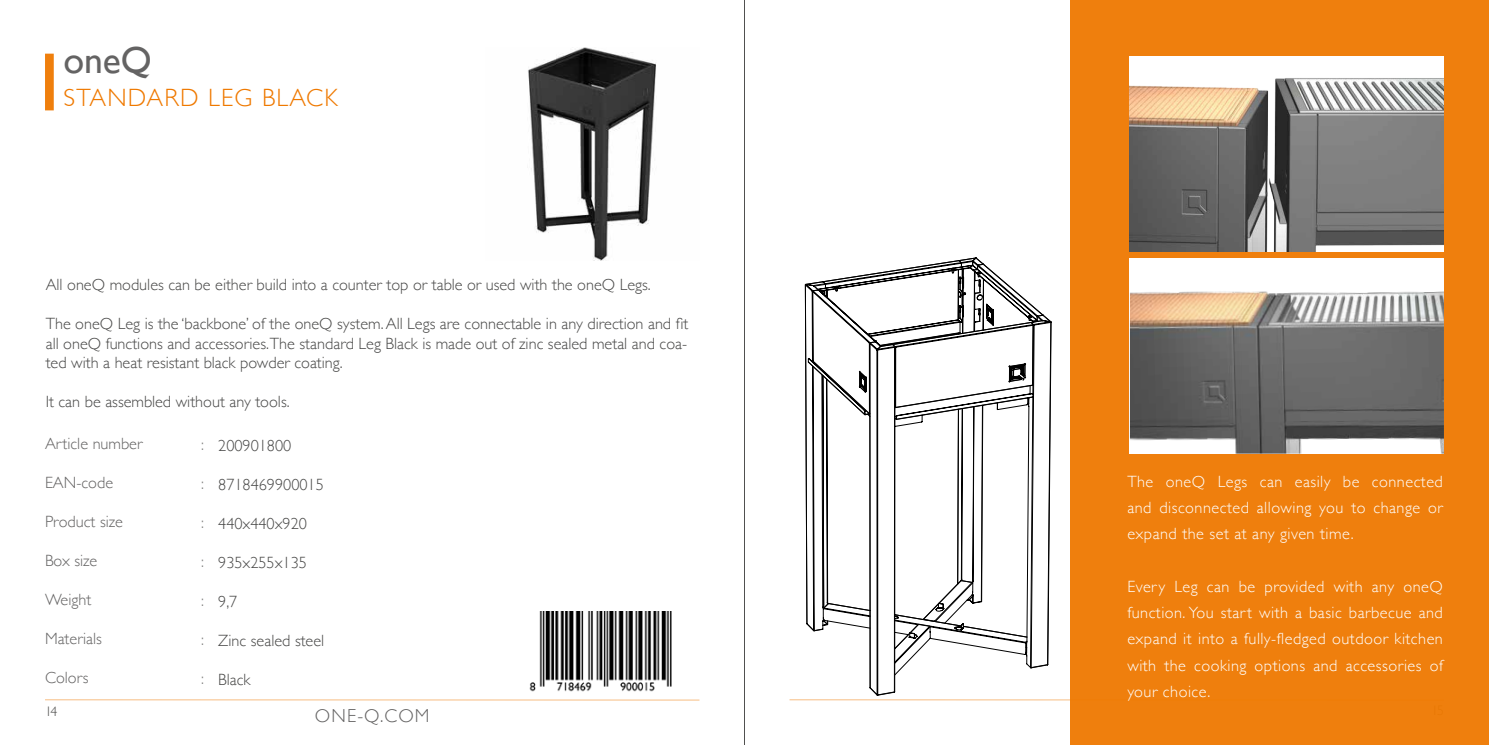
<style>
.page{position:relative;width:1489px;height:745px;background:#fff}
.page>*{position:absolute;margin:0;border:0;box-sizing:border-box;transform-origin:0 0}
.t1{font:37.62px "Gill Sans";color:#646363}
.t2{font:300 25px "Gill Sans";letter-spacing:.05em;color:#ef7900}
.t3{font:300 18.75px "Gill Sans";letter-spacing:.06em;color:#646363}
.t4{font:300 16.25px/19.5px "Gill Sans";color:#474746;text-align:justify}
.t5{font:300 16.25px/26.2px "Gill Sans";letter-spacing:.03em;color:#fff;text-align:justify}
.t6{font:300 16.25px "Gill Sans";color:#646363}
.t7{font:300 16.25px "Gill Sans";color:#7d7d7c}
.t8{font:300 13.75px "Gill Sans";color:#4a4a49}
</style>
<div class="page">
<hr style="left:45px;top:699px;width:654px;height:1px;background:#ef7900">
<hr style="left:789px;top:699px;width:654px;height:1px;background:#ef7900">
<hr style="left:744px;top:0;width:1px;height:744px;background:#474746">
<img style="left:528px;top:47px;width:128px;height:213px">
<div style="left:45px;top:54px;width:9px;height:56px;background:#ef7f0d"></div>
<img style="left:529px;top:611px;width:143px;height:81px">
<div style="left:1070px;top:0;width:418px;height:744px;background:#ef7f0d"></div>
<svg style="left:804px;top:283px;width:98px;height:412px"></svg>
<svg style="left:806px;top:257px;width:245px;height:411px"></svg>
<svg style="left:811px;top:266px;width:231px;height:401px"></svg>
<div style="left:1129px;top:56px;width:314px;height:195px;background:#fff"></div>
<img style="left:1129px;top:78px;width:314px;height:173px">
<div style="left:1129px;top:258px;width:314px;height:195px;background:#fff"></div>
<img style="left:1129px;top:291px;width:314px;height:162px">
<h1 class="t1" style="left:63px;top:38px;width:90px">oneQ</h1>
<h2 class="t2" style="left:63px;top:78px;width:276px">STANDARD LEG BLACK</h2>
<p class="t4" style="left:46px;top:274px;width:606px">All oneQ modules can be either build into a counter top or table or used with the oneQ Legs.</p>
<p class="t4" style="left:46px;top:313px;width:644px">The oneQ Leg is the ‘backbone’ of the oneQ system. All Legs are connectable in any direction and fit all oneQ functions and accessories.The standard Leg Black is made out of zinc sealed metal and coa&shy;ted with a heat resistant black powder coating.</p>
<p class="t4" style="left:46px;top:391px;width:245px">It can be assembled without any tools.</p>
<p class="t4" style="left:218px;top:434px;width:75px">200901800</p>
<p class="t4" style="left:218px;top:473px;width:107px">8718469900015</p>
<p class="t4" style="left:218px;top:512px;width:90px">440x440x920</p>
<p class="t4" style="left:218px;top:551px;width:90px">935x255x135</p>
<p class="t4" style="left:218px;top:590px;width:21px">9,7</p>
<p class="t4" style="left:218px;top:629px;width:108px">Zinc sealed steel</p>
<p class="t4" style="left:218px;top:668px;width:34px">Black</p>
<p class="t6" style="left:45px;top:430px;width:99px">Article number</p>
<p class="t6" style="left:45px;top:469px;width:70px">EAN-code</p>
<p class="t6" style="left:45px;top:508px;width:79px">Product size</p>
<p class="t6" style="left:45px;top:547px;width:54px">Box size</p>
<p class="t6" style="left:45px;top:586px;width:48px">Weight</p>
<p class="t6" style="left:45px;top:625px;width:58px">Materials</p>
<p class="t6" style="left:45px;top:664px;width:45px">Colors</p>
<p class="t7" style="left:201px;top:431px;width:4px">:</p>
<p class="t7" style="left:201px;top:470px;width:4px">:</p>
<p class="t7" style="left:201px;top:509px;width:4px">:</p>
<p class="t7" style="left:201px;top:548px;width:4px">:</p>
<p class="t7" style="left:201px;top:587px;width:4px">:</p>
<p class="t7" style="left:201px;top:626px;width:4px">:</p>
<p class="t7" style="left:201px;top:665px;width:4px">:</p>
<p class="t8" style="left:45px;top:700px;width:14px">14</p>
<p class="t3" style="left:315px;top:701px;width:116px">ONE-Q.COM</p>
<p class="t5" style="left:1127px;top:467px;width:317px">The oneQ Legs can easily be connected and disconnected allowing you to change or expand the set at any given time.</p>
<p class="t5" style="left:1127px;top:572px;width:317px">Every Leg can be provided with any oneQ function. You start with a basic barbecue and expand it into a fully-fledged outdoor kitchen with the cooking options and accessories of your choice.</p>
</div>
